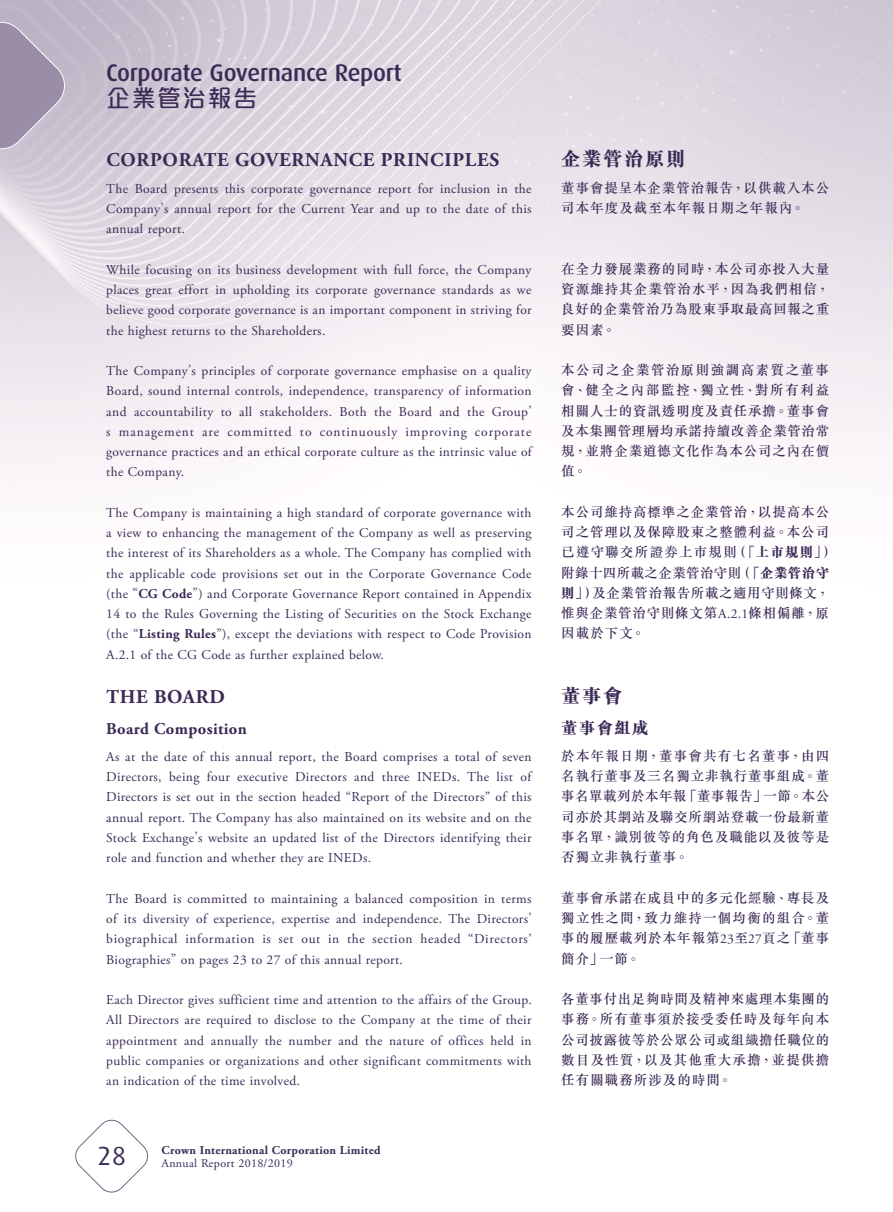
<style>
.page{position:relative;width:893px;height:1212px;background:#fff}
.page>*{position:absolute;margin:0;border:0;box-sizing:border-box;transform-origin:0 0}
.t1{font:26.25px "Dax";color:#3a2a55}
.t2{font:500 24px "Dax";letter-spacing:-.015em;color:#3a2a55}
.t3{font:500 24px "M Elle HK";letter-spacing:.055em;color:#3a2a55}
.Heading_1{font:700 19.5px "Adobe Garamond Pro";letter-spacing:.04em;color:#3a2a55}
.C_Heading_1{font:800 19.5px "M Sung HK";letter-spacing:.075em;color:#3a2a55}
.Heading_2{font:700 16.5px "Adobe Garamond Pro";letter-spacing:.025em;color:#3a2a55}
.C_Heading_2{font:800 16.5px "M Sung HK";letter-spacing:.075em;color:#3a2a55}
.Body_Text{font:13.5px/20.2px "Adobe Garamond Pro";letter-spacing:.025em;color:#3a2a55;text-align:justify}
.C_Body_Text{font:500 13.5px/20.2px "M Sung HK";letter-spacing:.065em;color:#3a2a55;text-align:justify}
.t4{font:700 12px "Adobe Garamond Pro";letter-spacing:.025em;color:#3a2a55}
.t5{font:12px "Adobe Garamond Pro";letter-spacing:.025em;color:#3a2a55}
.s1{font-weight:700}
.s2{font-weight:800}
.s3{font-family:"Adobe Garamond Pro";font-weight:400}
</style>
<div class="page">
<img style="left:0;top:0;width:893px;height:472px">
<svg style="left:0;top:19px;width:68px;height:133px;background:#aca1b6"></svg>
<svg style="left:75px;top:1119px;width:73px;height:74px"></svg>
<p class="t2" style="left:106px;top:59px;width:297px">Corporate Governance Report</p>
<p class="t3" style="left:106px;top:86px;width:152px">企業管治報告</p>
<p class="Heading_1" style="left:106px;top:149px;width:394px">CORPORATE GOVERNANCE PRINCIPLES</p>
<p class="Body_Text" style="left:106px;top:179px;width:427px">The Board presents this corporate governance report for inclusion in the Company’s annual report for the Current Year and up to the date of this annual report.</p>
<p class="Body_Text" style="left:106px;top:260px;width:427px">While focusing on its business development with full force, the Company places great effort in upholding its corporate governance standards as we believe good corporate governance is an important component in striving for the highest returns to the Shareholders.</p>
<p class="Body_Text" style="left:106px;top:361px;width:427px">The Company’s principles of corporate governance emphasise on a quality Board, sound internal controls, independence, transparency of information and accountability to all stakeholders. Both the Board and the Group’ s management are committed to continuously improving corporate governance practices and an ethical corporate culture as the intrinsic value of the Company.</p>
<p class="Body_Text" style="left:106px;top:503px;width:427px">The Company is maintaining a high standard of corporate governance with a view to enhancing the management of the Company as well as preserving the interest of its Shareholders as a whole. The Company has complied with the applicable code provisions set out in the Corporate Governance Code (the “<span class="s1">CG Code</span>”) and Corporate Governance Report contained in Appendix 14 to the Rules Governing the Listing of Securities on the Stock Exchange (the “<span class="s1">Listing Rules</span>”), except the deviations with respect to Code Provision A.2.1 of the CG Code as further explained below.</p>
<p class="Heading_1" style="left:106px;top:686px;width:120px">THE BOARD</p>
<p class="Heading_2" style="left:106px;top:719px;width:142px">Board Composition</p>
<p class="Body_Text" style="left:106px;top:747px;width:427px">As at the date of this annual report, the Board comprises a total of seven Directors, being four executive Directors and three INEDs. The list of Directors is set out in the section headed “Report of the Directors” of this annual report. The Company has also maintained on its website and on the Stock Exchange’s website an updated list of the Directors identifying their role and function and whether they are INEDs.</p>
<p class="Body_Text" style="left:106px;top:889px;width:427px">The Board is committed to maintaining a balanced composition in terms of its diversity of experience, expertise and independence. The Directors’ biographical information is set out in the section headed “Directors’ Biographies” on pages 23 to 27 of this annual report.</p>
<p class="Body_Text" style="left:106px;top:990px;width:427px">Each Director gives sufficient time and attention to the affairs of the Group.<br>All Directors are required to disclose to the Company at the time of their appointment and annually the number and the nature of offices held in public companies or organizations and other significant commitments with an indication of the time involved.</p>
<p class="t1" style="left:97px;top:1141px;width:30px">28</p>
<p class="t4" style="left:162px;top:1143px;width:220px">Crown International Corporation Limited</p>
<p class="t5" style="left:162px;top:1156px;width:133px">Annual Report 2018/2019</p>
<p class="C_Heading_1" style="left:561px;top:149px;width:126px">企業管治原則</p>
<p class="C_Body_Text" style="left:561px;top:177px;width:269px">董事會提呈本企業管治報告，以供載入本公司本年度及截至本年報日期之年報內。</p>
<p class="C_Body_Text" style="left:561px;top:258px;width:269px">在全力發展業務的同時，本公司亦投入大量資源維持其企業管治水平，因為我們相信，良好的企業管治乃為股東爭取最高回報之重要因素。</p>
<p class="C_Body_Text" style="left:561px;top:359px;width:269px">本公司之企業管治原則強調高素質之董事會、健全之內部監控、獨立性、對所有利益相關人士的資訊透明度及責任承擔。董事會及本集團管理層均承諾持續改善企業管治常規，並將企業道德文化作為本公司之內在價值。</p>
<p class="C_Body_Text" style="left:561px;top:501px;width:276px;text-align:left">本公司維持高標準之企業管治，以提高本公司之管理以及保障股東之整體利益。本公司已遵守聯交所證券上市規則（「<span class="s2">上市規則</span>」）附錄十四所載之企業管治守則（「<span class="s2">企業管治守則</span>」）及企業管治報告所載之適用守則條文，惟與企業管治守則條文第<span class="s3">A.2.1</span>條相偏離，原因載於下文。</p>
<p class="C_Heading_1" style="left:561px;top:686px;width:63px">董事會</p>
<p class="C_Heading_2" style="left:561px;top:720px;width:89px">董事會組成</p>
<p class="C_Body_Text" style="left:561px;top:745px;width:269px">於本年報日期，董事會共有七名董事，由四名執行董事及三名獨立非執行董事組成。董事名單載列於本年報「董事報告」一節。本公司亦於其網站及聯交所網站登載一份最新董事名單，識別彼等的角色及職能以及彼等是否獨立非執行董事。</p>
<p class="C_Body_Text" style="left:561px;top:887px;width:269px">董事會承諾在成員中的多元化經驗、專長及獨立性之間，致力維持一個均衡的組合。董事的履歷載列於本年報第<span class="s3">23</span>至<span class="s3">27</span>頁之「董事簡介」一節。</p>
<p class="C_Body_Text" style="left:561px;top:988px;width:269px">各董事付出足夠時間及精神來處理本集團的事務。所有董事須於接受委任時及每年向本公司披露彼等於公眾公司或組織擔任職位的數目及性質，以及其他重大承擔，並提供擔任有關職務所涉及的時間。</p>
</div>
